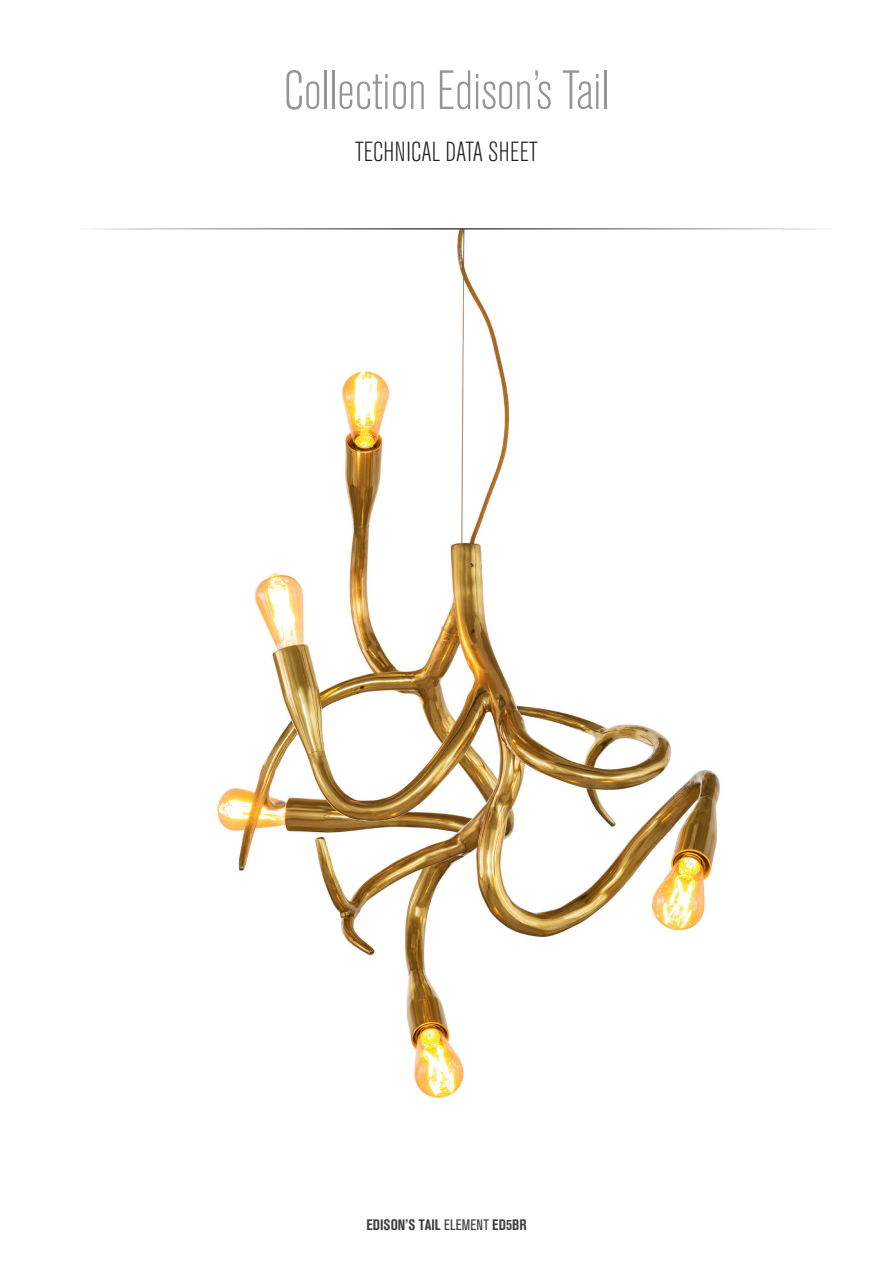
<style>
.page{position:relative;width:893px;height:1263px;background:#fff}
.page>*{position:absolute;margin:0;border:0;box-sizing:border-box;transform-origin:0 0}
.t1{font:300 condensed 54.75px "Akzidenz Grotesk BE";color:#939598}
.t2{font:300 condensed 27.45px "Akzidenz Grotesk BE";color:#231f20}
.t3{font:700 condensed 15px "Akzidenz Grotesk BE";letter-spacing:.005em;color:#3e3e3f}
.s1{font-weight:400}
</style>
<div class="page">
<img style="left:216px;top:230px;width:504px;height:868px">
<hr style="left:58px;top:229px;width:777px;height:1px;background:#231f20">
<h1 class="t1" style="left:284px;top:61px;width:327px">Collection Edison’s Tail</h1>
<h2 class="t2" style="left:355px;top:137px;width:184px">TECHNICAL DATA SHEET</h2>
<p class="t3" style="left:366px;top:1216px;width:162px">EDISON’S TAIL <span class="s1">ELEMENT</span> ED5BR</p>
</div>
